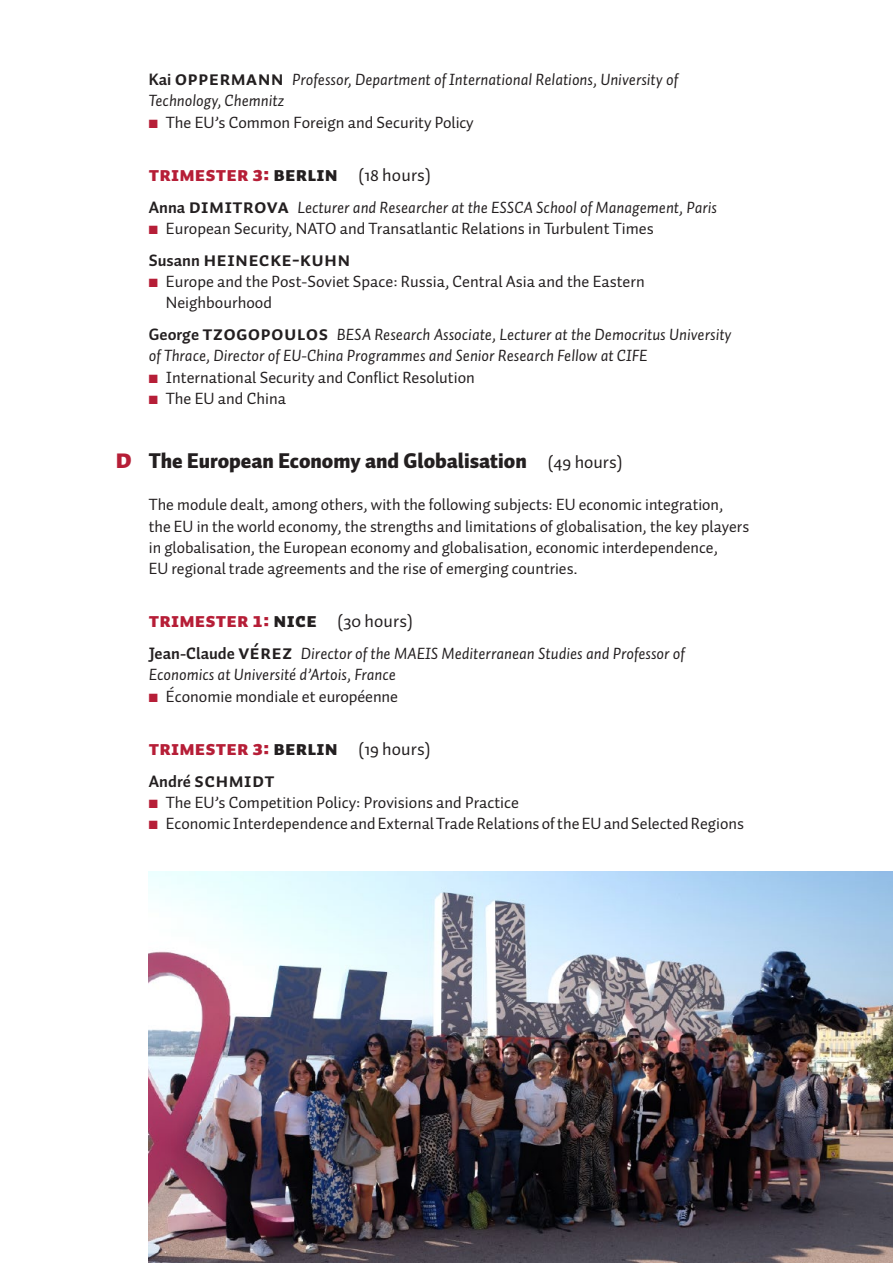
<style>
.page{position:relative;width:893px;height:1263px;background:#fff}
.page>*{position:absolute;margin:0;border:0;box-sizing:border-box;transform-origin:0 0}
.t1{font:900 21px "Auto Pro";color:#231f20}
.t2{font:20.25px "Auto Pro Black Small Caps";letter-spacing:.01em;color:#b61e37}
.t3{font:20.25px "Auto Pro Bold Small Caps";letter-spacing:.01em;color:#231f20}
.t4{font:16.5px/21.3px "Auto Pro";color:#231f20}
.t5{font:16.5px/21.3px "Auto Pro Regular Italic 1";color:#231f20}
.s1{font-family:"Auto Pro";font-weight:700}
.s2{font-family:"Auto Pro Bold Small Caps";font-size:20.25px}
.s3{color:#b61e37}
.s4{color:#231f20}
.s5{font-family:"Auto Pro";font-size:18px;color:#231f20}
.s6{font-family:"Auto Pro";font-weight:700;font-size:16.5px}
.s7{font-family:"Auto Pro Black Small Caps";font-weight:400;font-size:27px;color:#b61e37}
.s8{font-weight:400;font-size:18px}
</style>
<div class="page">
<img style="left:149px;top:872px;width:744px;height:391px">
<p class="t5" style="left:149px;top:68px;width:531px"><span class="s1">Kai</span> <span class="s2">oppermann</span> Professor, Department of International Relations, University of<br>Technology, Chemnitz</p>
<p class="t4" style="left:149px;top:111px;width:327px"><span class="s3">■</span> The EU’s Common Foreign and Security Policy</p>
<p class="t2" style="left:149px;top:159px;width:283px">trimester 3: <span class="s4">berlin</span> <span class="s5">(18 hours)</span></p>
<p class="t5" style="left:149px;top:196px;width:570px"><span class="s1">Anna</span> <span class="s2">dimitrova</span> Lecturer and Researcher at the ESSCA School of Management, Paris</p>
<p class="t4" style="left:149px;top:217px;width:506px"><span class="s3">■</span> European Security, NATO and Transatlantic Relations in Turbulent Times</p>
<p class="t3" style="left:149px;top:244px;width:203px"><span class="s6">Susann</span> heinecke-kuhn</p>
<p class="t4" style="left:166px;top:270px;width:480px;text-indent:-17px"><span class="s3">■</span> Europe and the Post-Soviet Space: Russia, Central Asia and the Eastern<br>Neighbourhood</p>
<p class="t5" style="left:149px;top:324px;width:584px"><span class="s1">George</span> <span class="s2">tzogopoulos</span> BESA Research Associate, Lecturer at the Democritus University of Thrace, Director of EU-China Programmes and Senior Research Fellow at CIFE</p>
<p class="t4" style="left:149px;top:366px;width:328px"><span class="s3">■</span> International Security and Conflict Resolution</p>
<p class="t4" style="left:149px;top:387px;width:139px"><span class="s3">■</span> The EU and China</p>
<p class="t1" style="left:115px;top:445px;width:508px"><span class="s7">d</span> The European Economy and Globalisation <span class="s8">(49 hours)</span></p>
<p class="t4" style="left:149px;top:494px;width:602px">The module dealt, among others, with the following subjects: EU economic integration, the EU in the world economy, the strengths and limitations of globalisation, the key players in globalisation, the European economy and globalisation, economic interdependence,<br>EU regional trade agreements and the rise of emerging countries.</p>
<p class="t2" style="left:149px;top:606px;width:266px">trimester 1: <span class="s4">nice</span> <span class="s5">(30 hours)</span></p>
<p class="t5" style="left:149px;top:642px;width:538px"><span class="s1">Jean-Claude</span> <span class="s2">vérez</span> Director of the MAEIS Mediterranean Studies and Professor of<br>Economics at Université d’Artois, France</p>
<p class="t4" style="left:149px;top:685px;width:251px"><span class="s3">■</span> Économie mondiale et européenne</p>
<p class="t2" style="left:149px;top:733px;width:283px">trimester 3: <span class="s4">berlin</span> <span class="s5">(19 hours)</span></p>
<p class="t3" style="left:149px;top:765px;width:127px"><span class="s6">André</span> schmidt</p>
<p class="t4" style="left:149px;top:791px;width:372px"><span class="s3">■</span> The EU’s Competition Policy: Provisions and Practice</p>
<p class="t4" style="left:149px;top:813px;width:597px"><span class="s3">■</span> Economic Interdependence and External Trade Relations of the EU and Selected Regions</p>
</div>
